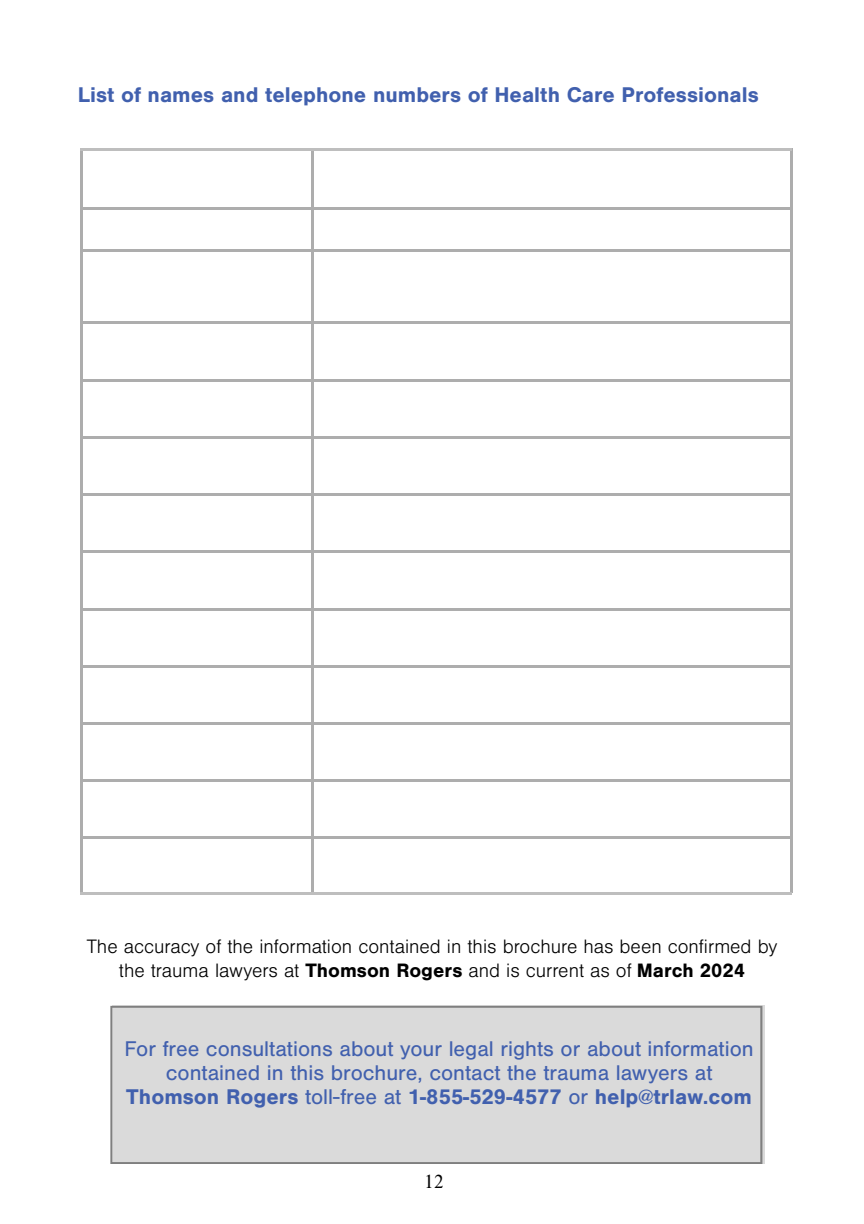
<style>
.page{position:relative;width:864px;height:1224px;background:#fff}
.page>*{position:absolute;margin:0;border:0;box-sizing:border-box;transform-origin:0 0}
.t1{font:22px/24px "Nimbus San";color:#4160ae;text-align:center}
.t2{font:700 22px "Nimbus San";color:#4160ae}
.t3{font:300 20.2px/24.2px "Nimbus San";color:#000;text-align:center}
.t4{font:20px "Nimbus Rom D";color:#000}
.s1{font-weight:700}
</style>
<div class="page">
<hr style="left:81px;top:149px;width:2px;height:744px;background:#adadad">
<hr style="left:311px;top:151px;width:2px;height:742px;background:#adadad">
<hr style="left:790px;top:149px;width:2px;height:744px;background:#adadad">
<hr style="left:81px;top:149px;width:711px;height:2px;background:#bebebe">
<hr style="left:83px;top:207px;width:707px;height:3px;background:#adadad">
<hr style="left:83px;top:250px;width:229px;height:2px;background:#adadad">
<hr style="left:312px;top:250px;width:478px;height:2px;background:#adadad">
<hr style="left:83px;top:322px;width:229px;height:2px;background:#adadad">
<hr style="left:312px;top:322px;width:478px;height:2px;background:#adadad">
<hr style="left:83px;top:379px;width:229px;height:2px;background:#adadad">
<hr style="left:312px;top:379px;width:478px;height:2px;background:#adadad">
<hr style="left:83px;top:436px;width:229px;height:2px;background:#adadad">
<hr style="left:312px;top:436px;width:478px;height:2px;background:#adadad">
<hr style="left:83px;top:493px;width:229px;height:3px;background:#adadad">
<hr style="left:312px;top:493px;width:478px;height:3px;background:#adadad">
<hr style="left:83px;top:551px;width:229px;height:2px;background:#adadad">
<hr style="left:312px;top:551px;width:478px;height:2px;background:#adadad">
<hr style="left:83px;top:608px;width:229px;height:2px;background:#adadad">
<hr style="left:312px;top:608px;width:478px;height:2px;background:#adadad">
<hr style="left:83px;top:665px;width:229px;height:2px;background:#adadad">
<hr style="left:312px;top:665px;width:478px;height:2px;background:#adadad">
<hr style="left:83px;top:722px;width:229px;height:3px;background:#adadad">
<hr style="left:312px;top:722px;width:478px;height:3px;background:#adadad">
<hr style="left:83px;top:780px;width:229px;height:2px;background:#adadad">
<hr style="left:312px;top:780px;width:478px;height:2px;background:#adadad">
<hr style="left:83px;top:837px;width:229px;height:2px;background:#adadad">
<hr style="left:312px;top:837px;width:478px;height:2px;background:#adadad">
<hr style="left:81px;top:893px;width:711px;height:2px;background:#bebebe">
<div style="left:110px;top:1006px;width:652px;height:158px;background:#dadada"></div>
<p class="t2" style="left:78px;top:82px;width:683px">List of names and telephone numbers of Health Care Professionals</p>
<p class="t3" style="left:87px;top:935px;width:692px">The accuracy of the information contained in this brochure has been confirmed by the trauma lawyers at <span class="s1">Thomson Rogers</span> and is current as of <span class="s1">March 2024</span></p>
<p class="t1" style="left:124px;top:1037px;width:631px">For free consultations about your legal rights or about information contained in this brochure, contact the trauma lawyers at<br><span class="s1">Thomson Rogers</span> toll-free at <span class="s1">1-855-529-4577</span> or <span class="s1">help@trlaw.com</span></p>
<p class="t4" style="left:424px;top:1168px;width:21px">12</p>
</div>
